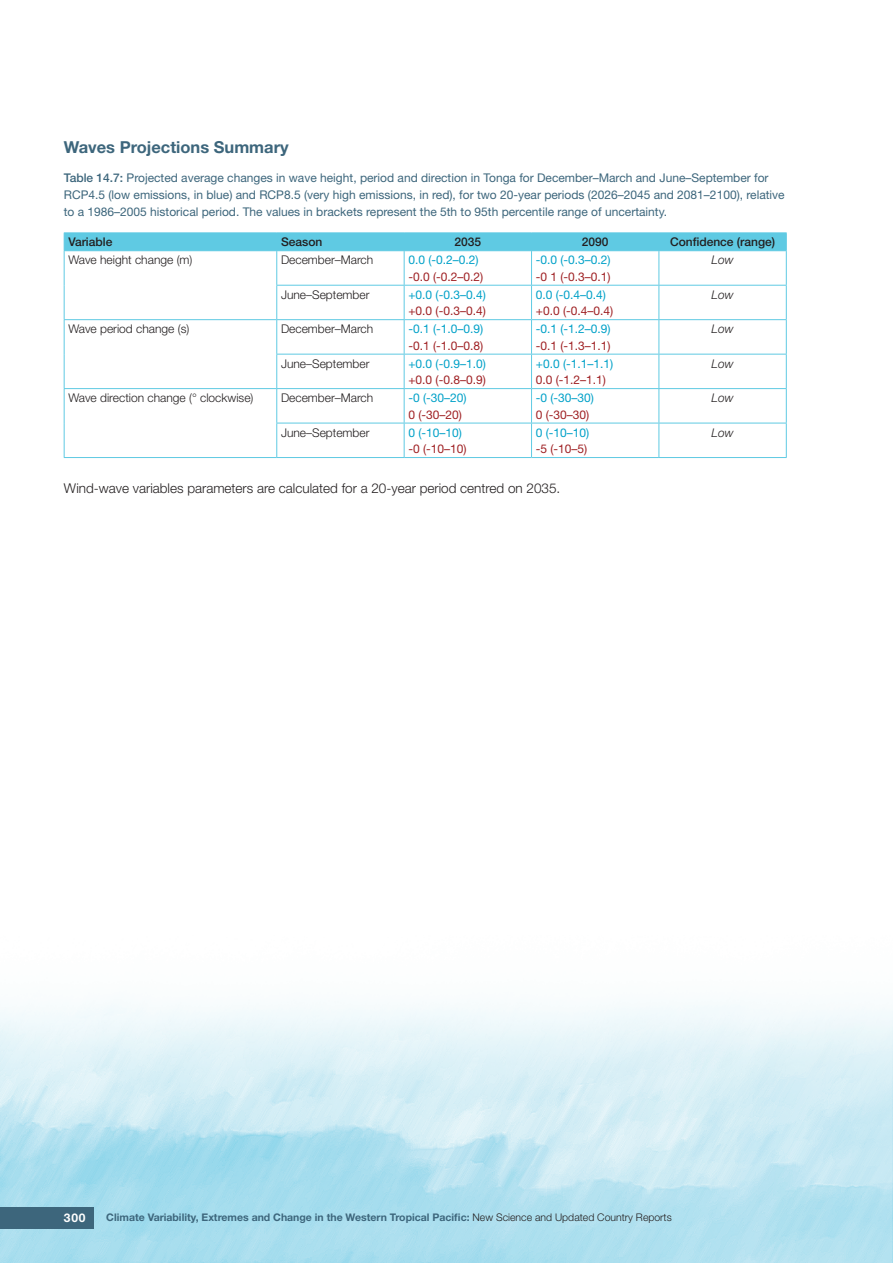
<style>
.page{position:relative;width:893px;height:1263px;background:#fff}
.page>*{position:absolute;margin:0;border:0;box-sizing:border-box;transform-origin:0 0}
.heading_2{font:700 16.5px "Helvetica Neue";color:#3d667c}
.body{font:300 13.5px "Helvetica Neue";color:#231f20}
.caption_table{font:12px/16.5px "Helvetica Neue";color:#3d667c}
.table_text{font:300 12px "Helvetica Neue";color:#231f20}
.table_text-2{font:12px "Helvetica Neue";color:#00a1c8}
.table_text-3{font:12px "Helvetica Neue";color:#9f2124}
.table_header{font:500 12px "Helvetica Neue";color:#231f20}
.table_text-4{font:italic 300 12px "Helvetica Neue";color:#231f20}
.t1{font:700 12px "Helvetica Neue";color:#fff}
.t2{font:700 10.5px "Helvetica Neue";color:#3d667c}
.s1{font-weight:500}
.s2{font-weight:300;color:#231f20}
</style>
<div class="page">
<img style="left:0;top:1002px;width:893px;height:261px">
<div style="left:0;top:1208px;width:94px;height:21px;background:#3d667c"></div>
<hr style="left:276px;top:251px;width:1px;height:34px;background:#5fcae3">
<hr style="left:404px;top:251px;width:1px;height:34px;background:#5fcae3">
<hr style="left:531px;top:251px;width:1px;height:34px;background:#5fcae3">
<hr style="left:658px;top:251px;width:1px;height:34px;background:#5fcae3">
<hr style="left:276px;top:285px;width:128px;height:1px;background:#5fcae3">
<hr style="left:276px;top:286px;width:1px;height:33px;background:#5fcae3">
<hr style="left:404px;top:285px;width:127px;height:1px;background:#5fcae3">
<hr style="left:404px;top:286px;width:1px;height:33px;background:#5fcae3">
<hr style="left:531px;top:285px;width:128px;height:1px;background:#5fcae3">
<hr style="left:531px;top:286px;width:1px;height:33px;background:#5fcae3">
<hr style="left:659px;top:285px;width:128px;height:1px;background:#5fcae3">
<hr style="left:658px;top:286px;width:1px;height:33px;background:#5fcae3">
<hr style="left:64px;top:319px;width:213px;height:1px;background:#5fcae3">
<hr style="left:277px;top:319px;width:127px;height:1px;background:#5fcae3">
<hr style="left:276px;top:320px;width:1px;height:34px;background:#5fcae3">
<hr style="left:404px;top:319px;width:127px;height:1px;background:#5fcae3">
<hr style="left:404px;top:320px;width:1px;height:34px;background:#5fcae3">
<hr style="left:531px;top:319px;width:128px;height:1px;background:#5fcae3">
<hr style="left:531px;top:320px;width:1px;height:34px;background:#5fcae3">
<hr style="left:659px;top:319px;width:128px;height:1px;background:#5fcae3">
<hr style="left:658px;top:320px;width:1px;height:34px;background:#5fcae3">
<hr style="left:276px;top:354px;width:128px;height:1px;background:#5fcae3">
<hr style="left:276px;top:354px;width:1px;height:34px;background:#5fcae3">
<hr style="left:404px;top:354px;width:127px;height:1px;background:#5fcae3">
<hr style="left:404px;top:354px;width:1px;height:34px;background:#5fcae3">
<hr style="left:531px;top:354px;width:128px;height:1px;background:#5fcae3">
<hr style="left:531px;top:354px;width:1px;height:34px;background:#5fcae3">
<hr style="left:659px;top:354px;width:128px;height:1px;background:#5fcae3">
<hr style="left:658px;top:354px;width:1px;height:34px;background:#5fcae3">
<hr style="left:64px;top:388px;width:213px;height:1px;background:#5fcae3">
<hr style="left:277px;top:388px;width:127px;height:1px;background:#5fcae3">
<hr style="left:276px;top:389px;width:1px;height:34px;background:#5fcae3">
<hr style="left:404px;top:388px;width:127px;height:1px;background:#5fcae3">
<hr style="left:404px;top:389px;width:1px;height:34px;background:#5fcae3">
<hr style="left:531px;top:388px;width:128px;height:1px;background:#5fcae3">
<hr style="left:531px;top:389px;width:1px;height:34px;background:#5fcae3">
<hr style="left:659px;top:388px;width:128px;height:1px;background:#5fcae3">
<hr style="left:658px;top:389px;width:1px;height:34px;background:#5fcae3">
<hr style="left:276px;top:423px;width:128px;height:1px;background:#5fcae3">
<hr style="left:276px;top:423px;width:1px;height:34px;background:#5fcae3">
<hr style="left:404px;top:423px;width:127px;height:1px;background:#5fcae3">
<hr style="left:404px;top:423px;width:1px;height:34px;background:#5fcae3">
<hr style="left:531px;top:423px;width:128px;height:1px;background:#5fcae3">
<hr style="left:531px;top:423px;width:1px;height:34px;background:#5fcae3">
<hr style="left:659px;top:423px;width:128px;height:1px;background:#5fcae3">
<hr style="left:658px;top:423px;width:1px;height:34px;background:#5fcae3">
<hr style="left:64px;top:251px;width:1px;height:34px;background:#5fcae3">
<hr style="left:786px;top:251px;width:1px;height:34px;background:#5fcae3">
<hr style="left:64px;top:285px;width:1px;height:34px;background:#5fcae3">
<hr style="left:786px;top:286px;width:1px;height:33px;background:#5fcae3">
<hr style="left:64px;top:320px;width:1px;height:34px;background:#5fcae3">
<hr style="left:786px;top:320px;width:1px;height:34px;background:#5fcae3">
<hr style="left:64px;top:354px;width:1px;height:34px;background:#5fcae3">
<hr style="left:786px;top:354px;width:1px;height:34px;background:#5fcae3">
<hr style="left:64px;top:389px;width:1px;height:34px;background:#5fcae3">
<hr style="left:786px;top:389px;width:1px;height:34px;background:#5fcae3">
<hr style="left:64px;top:423px;width:1px;height:34px;background:#5fcae3">
<hr style="left:786px;top:423px;width:1px;height:34px;background:#5fcae3">
<hr style="left:64px;top:457px;width:213px;height:1px;background:#5fcae3">
<hr style="left:277px;top:457px;width:127px;height:1px;background:#5fcae3">
<hr style="left:404px;top:457px;width:127px;height:1px;background:#5fcae3">
<hr style="left:531px;top:457px;width:128px;height:1px;background:#5fcae3">
<hr style="left:659px;top:457px;width:128px;height:1px;background:#5fcae3">
<hr style="left:64px;top:232px;width:213px;height:1px;background:#5fcae3">
<hr style="left:277px;top:232px;width:127px;height:1px;background:#5fcae3">
<hr style="left:404px;top:232px;width:127px;height:1px;background:#5fcae3">
<hr style="left:531px;top:232px;width:128px;height:1px;background:#5fcae3">
<hr style="left:659px;top:232px;width:128px;height:1px;background:#5fcae3">
<div style="left:64px;top:233px;width:723px;height:17px;background:#5fcae3"></div>
<hr style="left:64px;top:250px;width:213px;height:1px;background:#5fcae3">
<hr style="left:277px;top:250px;width:127px;height:1px;background:#5fcae3">
<hr style="left:404px;top:250px;width:127px;height:1px;background:#5fcae3">
<hr style="left:531px;top:250px;width:128px;height:1px;background:#5fcae3">
<hr style="left:659px;top:250px;width:128px;height:1px;background:#5fcae3">
<h3 class="heading_2" style="left:64px;top:137px;width:226px">Waves Projections Summary</h3>
<p class="caption_table" style="left:64px;top:170px;width:722px"><span class="s1">Table 14.7:</span> Projected average changes in wave height, period and direction in Tonga for December–March and June–September for<br>RCP4.5 (low emissions, in blue) and RCP8.5 (very high emissions, in red), for two 20-year periods (2026–2045 and 2081–2100), relative to a 1986–2005 historical period. The values in brackets represent the 5th to 95th percentile range of uncertainty.</p>
<p class="table_header" style="left:68px;top:235px;width:46px">Variable</p>
<p class="table_header" style="left:281px;top:235px;width:43px">Season</p>
<p class="table_header" style="left:454px;top:235px;width:28px">2035</p>
<p class="table_header" style="left:582px;top:235px;width:28px">2090</p>
<p class="table_header" style="left:670px;top:235px;width:107px">Confidence (range)</p>
<p class="table_text" style="left:68px;top:253px;width:126px">Wave height change (m)</p>
<p class="table_text" style="left:281px;top:253px;width:94px">December–March</p>
<p class="table_text-2" style="left:408px;top:253px;width:72px">0.0 (-0.2–0.2)</p>
<p class="table_text-3" style="left:408px;top:269px;width:76px">-0.0 (-0.2–0.2)</p>
<p class="table_text-2" style="left:536px;top:253px;width:76px">-0.0 (-0.3–0.2)</p>
<p class="table_text-3" style="left:536px;top:269px;width:76px">-0 1 (-0.3–0.1)</p>
<p class="table_text-4" style="left:712px;top:253px;width:24px">Low</p>
<p class="table_text" style="left:281px;top:287px;width:90px">June–September</p>
<p class="table_text-2" style="left:408px;top:287px;width:79px">+0.0 (-0.3–0.4)</p>
<p class="table_text-3" style="left:408px;top:304px;width:79px">+0.0 (-0.3–0.4)</p>
<p class="table_text-2" style="left:536px;top:287px;width:72px">0.0 (-0.4–0.4)</p>
<p class="table_text-3" style="left:536px;top:304px;width:79px">+0.0 (-0.4–0.4)</p>
<p class="table_text-4" style="left:712px;top:287px;width:24px">Low</p>
<p class="table_text" style="left:68px;top:322px;width:122px">Wave period change (s)</p>
<p class="table_text" style="left:281px;top:322px;width:94px">December–March</p>
<p class="table_text-2" style="left:408px;top:322px;width:76px">-0.1 (-1.0–0.9)</p>
<p class="table_text-3" style="left:408px;top:338px;width:76px">-0.1 (-1.0–0.8)</p>
<p class="table_text-2" style="left:536px;top:322px;width:76px">-0.1 (-1.2–0.9)</p>
<p class="table_text-3" style="left:536px;top:338px;width:76px">-0.1 (-1.3–1.1)</p>
<p class="table_text-4" style="left:712px;top:322px;width:24px">Low</p>
<p class="table_text" style="left:281px;top:356px;width:90px">June–September</p>
<p class="table_text-2" style="left:408px;top:356px;width:79px">+0.0 (-0.9–1.0)</p>
<p class="table_text-3" style="left:408px;top:373px;width:79px">+0.0 (-0.8–0.9)</p>
<p class="table_text-2" style="left:536px;top:356px;width:79px">+0.0 (-1.1–1.1)</p>
<p class="table_text-3" style="left:536px;top:373px;width:72px">0.0 (-1.2–1.1)</p>
<p class="table_text-4" style="left:712px;top:356px;width:24px">Low</p>
<p class="table_text" style="left:68px;top:391px;width:187px">Wave direction change (° clockwise)</p>
<p class="table_text" style="left:281px;top:391px;width:94px">December–March</p>
<p class="table_text-2" style="left:408px;top:391px;width:60px">-0 (-30–20)</p>
<p class="table_text-3" style="left:408px;top:407px;width:55px">0 (-30–20)</p>
<p class="table_text-2" style="left:536px;top:391px;width:60px">-0 (-30–30)</p>
<p class="table_text-3" style="left:536px;top:407px;width:55px">0 (-30–30)</p>
<p class="table_text-4" style="left:712px;top:391px;width:24px">Low</p>
<p class="table_text" style="left:281px;top:425px;width:90px">June–September</p>
<p class="table_text-2" style="left:408px;top:425px;width:55px">0 (-10–10)</p>
<p class="table_text-3" style="left:408px;top:442px;width:60px">-0 (-10–10)</p>
<p class="table_text-2" style="left:536px;top:425px;width:55px">0 (-10–10)</p>
<p class="table_text-3" style="left:536px;top:442px;width:53px">-5 (-10–5)</p>
<p class="table_text-4" style="left:712px;top:425px;width:24px">Low</p>
<p class="body" style="left:64px;top:480px;width:498px">Wind-wave variables parameters are calculated for a 20-year period centred on 2035.</p>
<p class="t1" style="left:64px;top:1210px;width:23px">300</p>
<p class="t2" style="left:106px;top:1211px;width:567px">Climate Variability, Extremes and Change in the Western Tropical Pacific: <span class="s2">New Science and Updated Country Reports</span></p>
</div>
